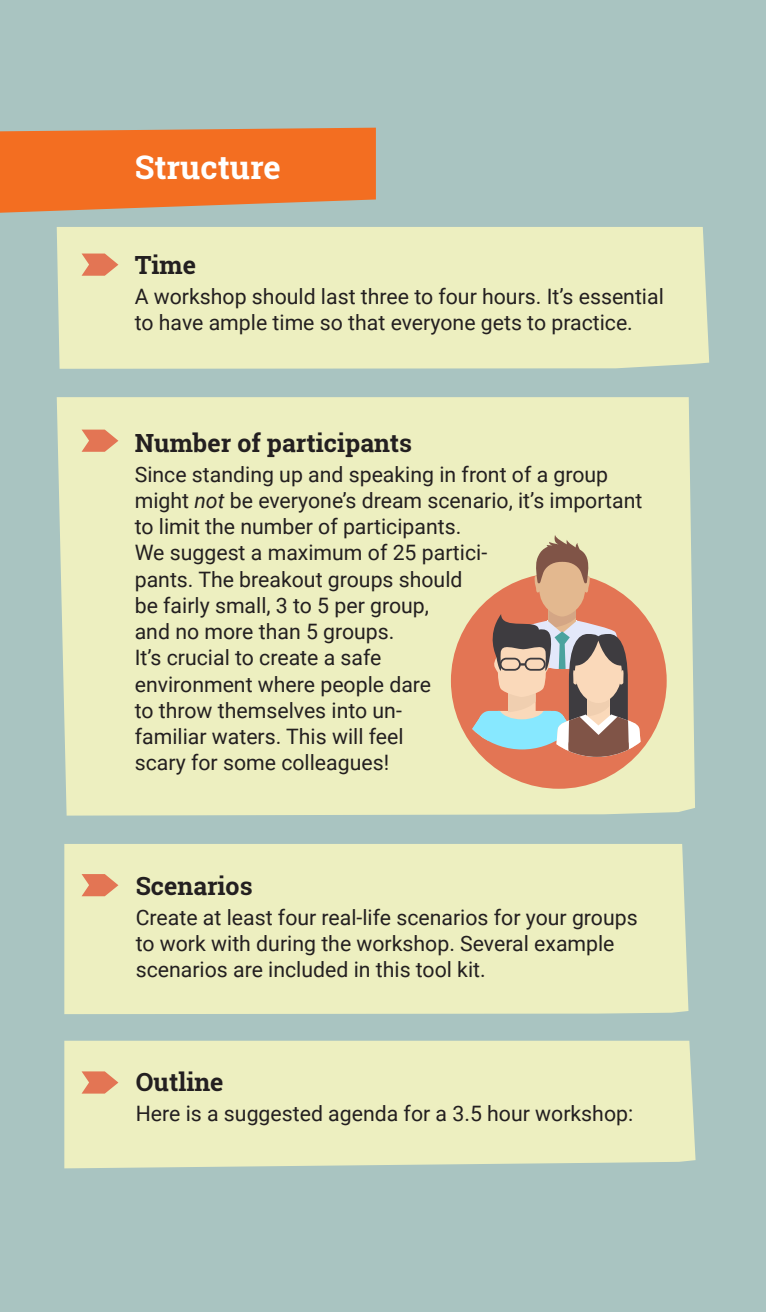
<style>
.page{position:relative;width:766px;height:1312px;background:#fff}
.page>*{position:absolute;margin:0;border:0;box-sizing:border-box;transform-origin:0 0}
.t1{font:700 32.5px "Roboto Slab";color:#fff}
.t2{font:700 25px "Roboto Slab";color:#231f20}
.t3{font:21.25px/26.2px "Roboto";color:#231f20}
.s1{font-style:italic}
</style>
<div class="page">
<div style="left:0;top:0;width:765px;height:1311px;background:#a9c4c1"></div>
<div style="left:57px;top:397px;width:637px;height:418px;background:#edefc0"></div>
<div style="left:64px;top:844px;width:624px;height:169px;background:#edefc0"></div>
<div style="left:57px;top:227px;width:652px;height:142px;background:#edefc0"></div>
<svg style="left:0;top:128px;width:376px;height:85px;background:#eb7630"></svg>
<div style="left:64px;top:1040px;width:631px;height:128px;background:#edefc0"></div>
<svg style="left:81px;top:253px;width:37px;height:23px"></svg>
<svg style="left:81px;top:429px;width:37px;height:22px"></svg>
<div style="left:451px;top:573px;width:215px;height:215px;background:#e37554;border-radius:50%"></div>
<svg style="left:472px;top:534px;width:168px;height:222px"></svg>
<svg style="left:81px;top:873px;width:37px;height:23px"></svg>
<svg style="left:81px;top:1071px;width:37px;height:22px"></svg>
<h1 class="t1" style="left:135px;top:145px;width:148px">Structure</h1>
<p class="t2" style="left:135px;top:247px;width:63px">Time</p>
<p class="t3" style="left:135px;top:282px;width:530px">A workshop should last three to four hours. It’s essential to have ample time so that everyone gets to practice.</p>
<p class="t2" style="left:135px;top:425px;width:279px">Number of participants</p>
<p class="t3" style="left:135px;top:460px;width:509px">Since standing up and speaking in front of a group might <span class="s1">not</span> be everyone’s dream scenario, it’s important to limit the number of participants.<br>We suggest a maximum of 25 partici-<br>pants. The breakout groups should<br>be fairly small, 3 to 5 per group,<br>and no more than 5 groups.<br>It’s crucial to create a safe<br>environment where people dare<br>to throw themselves into un-<br>familiar waters. This will feel<br>scary for some colleagues!</p>
<p class="t2" style="left:136px;top:868px;width:118px">Scenarios</p>
<p class="t3" style="left:136px;top:903px;width:503px">Create at least four real-life scenarios for your groups to work with during the workshop. Several example scenarios are included in this tool kit.</p>
<p class="t2" style="left:136px;top:1064px;width:89px">Outline</p>
<p class="t3" style="left:136px;top:1099px;width:499px">Here is a suggested agenda for a 3.5 hour workshop:</p>
</div>
